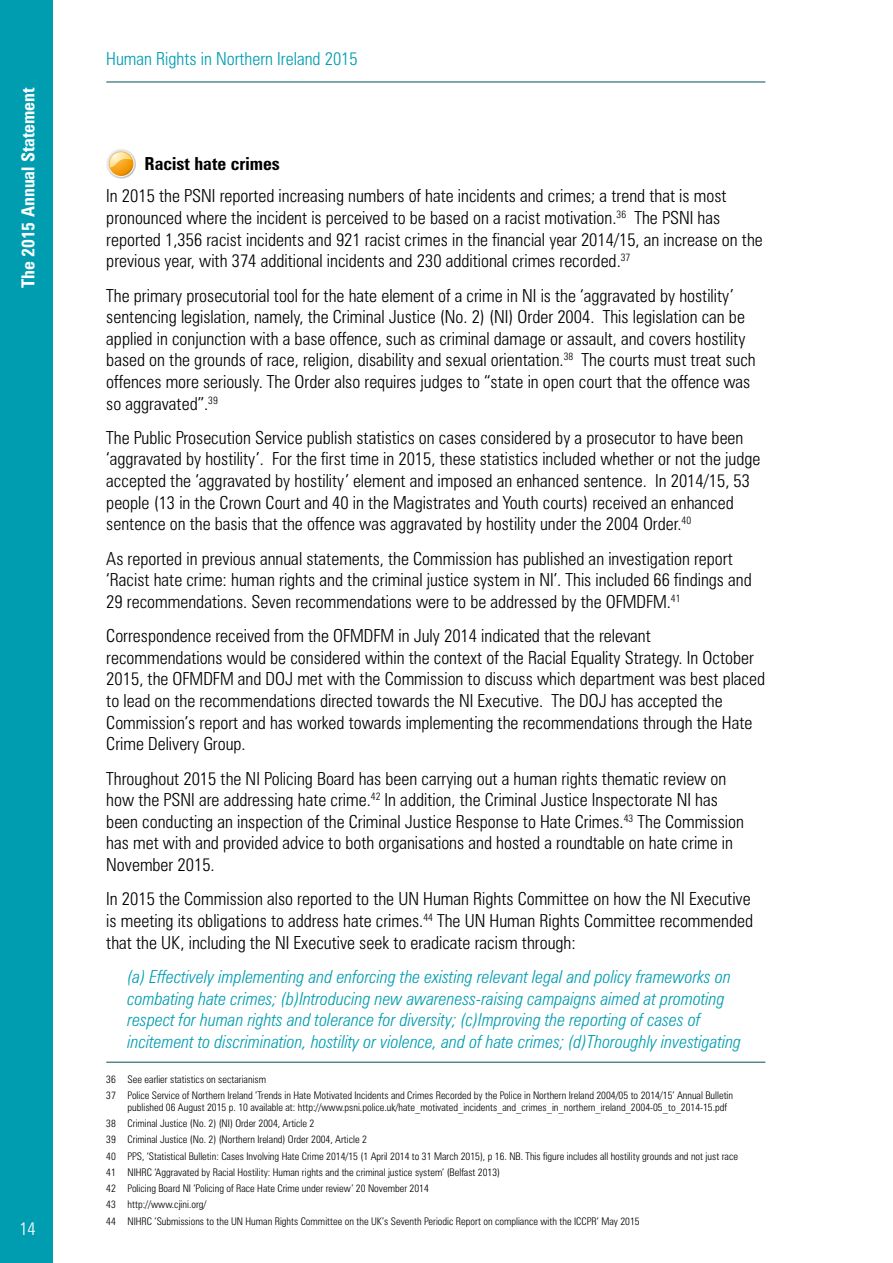
<style>
.page{position:relative;width:893px;height:1263px;background:#fff}
.page>*{position:absolute;margin:0;border:0;box-sizing:border-box;transform-origin:0 0}
.Body_text__2014{font:300 condensed 18px/21.6px "Zurich BT";color:#000}
.Quote__2014{font:italic 300 condensed 18px/21.6px "Zurich BT";color:#009db1}
.t1{font:300 condensed 18px "Zurich BT";color:#009db1}
.t2{font:700 condensed 18px "Zurich BT";color:#fff}
.Heading_2__2014{font:700 condensed 18px "Zurich BT";color:#000}
.t3{font:300 condensed 18px "Zurich BT";color:#fff}
.Footnotes__2014{font:300 condensed 10.5px/12px "Zurich BT";color:#000}
</style>
<div class="page">
<div style="left:0;top:0;width:53px;height:1263px;background:#009db1"></div>
<hr style="left:106px;top:82px;width:659px;height:1px;background:#005156">
<svg style="left:106px;top:149px;width:30px;height:30px"></svg>
<svg style="left:108px;top:151px;width:26px;height:26px"></svg>
<svg style="left:109px;top:151px;width:24px;height:25px"></svg>
<svg style="left:110px;top:152px;width:22px;height:16px"></svg>
<hr style="left:106px;top:1062px;width:659px;height:1px;background:#005156">
<p class="t2" style="left:17px;top:288px;width:202px;rotate:-90deg">The 2015 Annual Statement</p>
<p class="t3" style="left:19px;top:1217px;width:18px">14</p>
<p class="t1" style="left:106px;top:47px;width:253px">Human Rights in Northern Ireland 2015</p>
<p class="Heading_2__2014" style="left:145px;top:153px;width:137px">Racist hate crimes</p>
<p class="Body_text__2014" style="left:106px;top:185px;width:658px">In 2015 the PSNI reported increasing numbers of hate incidents and crimes; a trend that is most pronounced where the incident is perceived to be based on a racist motivation.<sup>36</sup> The PSNI has reported 1,356 racist incidents and 921 racist crimes in the financial year 2014/15, an increase on the previous year, with 374 additional incidents and 230 additional crimes recorded.<sup>37</sup></p>
<p class="Body_text__2014" style="left:106px;top:284px;width:651px">The primary prosecutorial tool for the hate element of a crime in NI is the ‘aggravated by hostility’ sentencing legislation, namely, the Criminal Justice (No. 2) (NI) Order 2004. This legislation can be applied in conjunction with a base offence, such as criminal damage or assault, and covers hostility based on the grounds of race, religion, disability and sexual orientation.<sup>38</sup> The courts must treat such offences more seriously. The Order also requires judges to “state in open court that the offence was so aggravated”.<sup>39</sup></p>
<p class="Body_text__2014" style="left:106px;top:426px;width:656px">The Public Prosecution Service publish statistics on cases considered by a prosecutor to have been ‘aggravated by hostility’. For the first time in 2015, these statistics included whether or not the judge accepted the ‘aggravated by hostility’ element and imposed an enhanced sentence. In 2014/15, 53 people (13 in the Crown Court and 40 in the Magistrates and Youth courts) received an enhanced sentence on the basis that the offence was aggravated by hostility under the 2004 Order.<sup>40</sup></p>
<p class="Body_text__2014" style="left:106px;top:547px;width:647px">As reported in previous annual statements, the Commission has published an investigation report ‘Racist hate crime: human rights and the criminal justice system in NI’. This included 66 findings and<br>29 recommendations. Seven recommendations were to be addressed by the OFMDFM.<sup>41</sup></p>
<p class="Body_text__2014" style="left:106px;top:625px;width:660px">Correspondence received from the OFMDFM in July 2014 indicated that the relevant recommendations would be considered within the context of the Racial Equality Strategy. In October 2015, the OFMDFM and DOJ met with the Commission to discuss which department was best placed to lead on the recommendations directed towards the NI Executive. The DOJ has accepted the Commission’s report and has worked towards implementing the recommendations through the Hate Crime Delivery Group.</p>
<p class="Body_text__2014" style="left:106px;top:767px;width:639px">Throughout 2015 the NI Policing Board has been carrying out a human rights thematic review on how the PSNI are addressing hate crime.<sup>42</sup> In addition, the Criminal Justice Inspectorate NI has been conducting an inspection of the Criminal Justice Response to Hate Crimes.<sup>43</sup> The Commission has met with and provided advice to both organisations and hosted a roundtable on hate crime in November 2015.</p>
<p class="Body_text__2014" style="left:106px;top:888px;width:648px">In 2015 the Commission also reported to the UN Human Rights Committee on how the NI Executive is meeting its obligations to address hate crimes.<sup>44</sup> The UN Human Rights Committee recommended that the UK, including the NI Executive seek to eradicate racism through:</p>
<p class="Quote__2014" style="left:128px;top:965px;width:615px">(a) Effectively implementing and enforcing the existing relevant legal and policy frameworks on combating hate crimes; (b)Introducing new awareness-raising campaigns aimed at promoting respect for human rights and tolerance for diversity; (c)Improving the reporting of cases of incitement to discrimination, hostility or violence, and of hate crimes; (d)Thoroughly investigating</p>
<p class="Footnotes__2014" style="left:106px;top:1073px;width:161px">36 See earlier statistics on sectarianism</p>
<p class="Footnotes__2014" style="left:128px;top:1089px;width:607px;text-indent:-21px">37 Police Service of Northern Ireland ‘Trends in Hate Motivated Incidents and Crimes Recorded by the Police in Northern Ireland 2004/05 to 2014/15’ Annual Bulletin published 06 August 2015 p. 10 available at: http://www.psni.police.uk/hate_motivated_incidents_and_crimes_in_northern_ireland_2004-05_to_2014-15.pdf</p>
<p class="Footnotes__2014" style="left:106px;top:1117px;width:210px">38 Criminal Justice (No. 2) (NI) Order 2004, Article 2</p>
<p class="Footnotes__2014" style="left:106px;top:1133px;width:262px">39 Criminal Justice (No. 2) (Northern Ireland) Order 2004, Article 2</p>
<p class="Footnotes__2014" style="left:106px;top:1150px;width:633px">40 PPS, ‘Statistical Bulletin: Cases Involving Hate Crime 2014/15 (1 April 2014 to 31 March 2015), p 16. NB. This figure includes all hostility grounds and not just race</p>
<p class="Footnotes__2014" style="left:106px;top:1166px;width:395px">41 NIHRC ‘Aggravated by Racial Hostility: Human rights and the criminal justice system’ (Belfast 2013)</p>
<p class="Footnotes__2014" style="left:106px;top:1182px;width:324px">42 Policing Board NI ‘Policing of Race Hate Crime under review’ 20 November 2014</p>
<p class="Footnotes__2014" style="left:106px;top:1198px;width:102px">43 http://www.cjini.org/</p>
<p class="Footnotes__2014" style="left:106px;top:1215px;width:535px">44 NIHRC ‘Submissions to the UN Human Rights Committee on the UK’s Seventh Periodic Report on compliance with the ICCPR’ May 2015</p>
</div>
